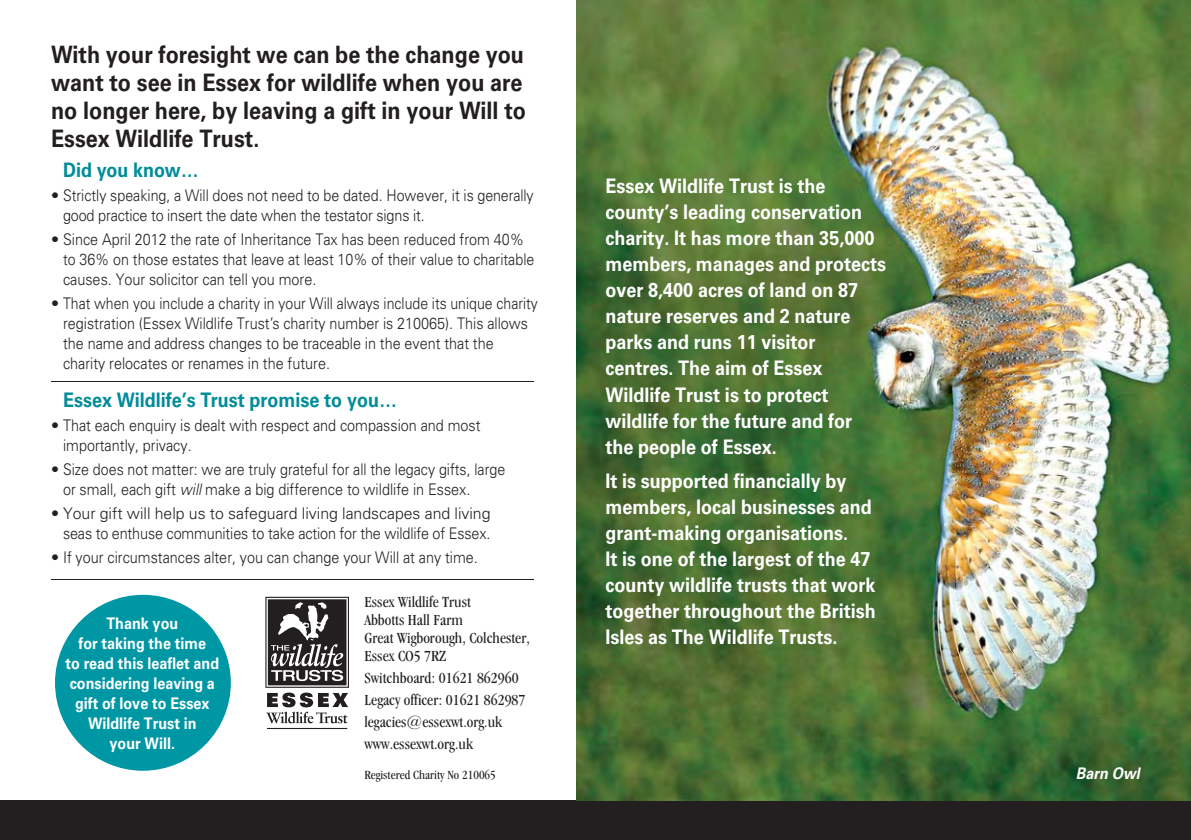
<style>
.page{position:relative;width:1191px;height:840px;background:#fff}
.page>*{position:absolute;margin:0;border:0;box-sizing:border-box;transform-origin:0 0}
.t1{font:700 24px/28px "Univers LT Std";color:#231f20;scale:.9 1}
.t2{font:700 20px/26px "Univers LT Std";color:#fff;scale:.9 1}
.t3{font:700 20px "Univers LT Std";color:#008c99;scale:.9 1}
.t4{font:300 16px/20px "Univers LT Std";color:#231f20}
.t5{font:condensed 16px/18px "Garamond IT Cby BT";color:#231f20}
.t6{font:700 16px/20px "Univers LT Std";color:#fff;text-align:center;scale:.9 1}
.t7{font:italic 700 16px "Univers LT Std";color:#fff;scale:.9 1}
.t8{font:condensed 13px "Garamond IT Cby BT";color:#231f20}
.s1{font-style:italic}
</style>
<div class="page">
<div style="left:0;top:799px;width:1191px;height:40px;background:#231f20"></div>
<img style="left:576px;top:0;width:615px;height:799px">
<svg style="left:265px;top:596px;width:84px;height:91px"></svg>
<div style="left:266px;top:597px;width:82px;height:89px;background:linear-gradient(to bottom,#989697,#939192)"></div>
<div style="left:268px;top:599px;width:78px;height:86px;background:#231f20"></div>
<svg style="left:271px;top:602px;width:72px;height:78px"></svg>
<svg style="left:266px;top:692px;width:82px;height:31px"></svg>
<hr style="left:267px;top:727px;width:80px;height:1px;background:#231f20">
<hr style="left:51px;top:381px;width:482px;height:1px;background:#231f20">
<hr style="left:51px;top:578px;width:482px;height:1px;background:#231f20">
<div style="left:55px;top:594px;width:176px;height:176px;background:#0097a5;border-radius:50%"></div>
<h1 class="t1" style="left:51px;top:40px;width:529px">With your foresight we can be the change you want to see in Essex for wildlife when you are no longer here, by leaving a gift in your Will to Essex Wildlife Trust.</h1>
<p class="t3" style="left:63px;top:158px;width:152px">Did you know…</p>
<p class="t4" style="left:63px;top:186px;width:472px;text-indent:-12px">• Strictly speaking, a Will does not need to be dated. However, it is generally good practice to insert the date when the testator signs it.</p>
<p class="t4" style="left:63px;top:230px;width:473px;text-indent:-12px">• Since April 2012 the rate of Inheritance Tax has been reduced from 40% to 36% on those estates that leave at least 10% of their value to charitable causes. Your solicitor can tell you more.</p>
<p class="t4" style="left:63px;top:294px;width:476px;text-indent:-12px">• That when you include a charity in your Will always include its unique charity registration (Essex Wildlife Trust’s charity number is 210065). This allows the name and address changes to be traceable in the event that the charity relocates or renames in the future.</p>
<p class="t3" style="left:63px;top:388px;width:373px">Essex Wildlife’s Trust promise to you…</p>
<p class="t4" style="left:63px;top:416px;width:419px;text-indent:-12px">• That each enquiry is dealt with respect and compassion and most importantly, privacy.</p>
<p class="t4" style="left:63px;top:460px;width:444px;text-indent:-12px">• Size does not matter: we are truly grateful for all the legacy gifts, large or small, each gift <span class="s1">will</span> make a big difference to wildlife in Essex.</p>
<p class="t4" style="left:51px;top:504px;width:441px;text-align:right">• Your gift will help us to safeguard living landscapes and living seas to enthuse communities to take action for the wildlife of Essex.</p>
<p class="t4" style="left:51px;top:548px;width:428px">• If your circumstances alter, you can change your Will at any time.</p>
<p class="t6" style="left:65px;top:612px;width:172px">Thank you<br>for taking the time<br>to read this leaflet and considering leaving a gift of love to Essex<br>Wildlife Trust in<br>your Will.</p>
<p class="t5" style="left:364px;top:594px;width:167px">Essex Wildlife Trust<br>Abbotts Hall Farm<br>Great Wigborough, Colchester,<br>Essex CO5 7RZ</p>
<p class="t5" style="left:364px;top:668px;width:163px;line-height:22px">Switchboard: 01621 862960<br>Legacy officer: 01621 862987 legacies@essexwt.org.uk www.essexwt.org.uk</p>
<p class="t8" style="left:364px;top:769px;width:133px">Registered Charity No 210065</p>
<p class="t2" style="left:605px;top:173px;width:313px">Essex Wildlife Trust is the county’s leading conservation charity. It has more than 35,000 members, manages and protects over 8,400 acres of land on 87 nature reserves and 2 nature parks and runs 11 visitor centres. The aim of Essex<br>Wildlife Trust is to protect wildlife for the future and for<br>the people of Essex.</p>
<p class="t2" style="left:605px;top:467px;width:302px">It is supported financially by members, local businesses and grant-making organisations.<br>It is one of the largest of the 47 county wildlife trusts that work together throughout the British<br>Isles as The Wildlife Trusts.</p>
<p class="t7" style="left:1076px;top:764px;width:73px">Barn Owl</p>
</div>
